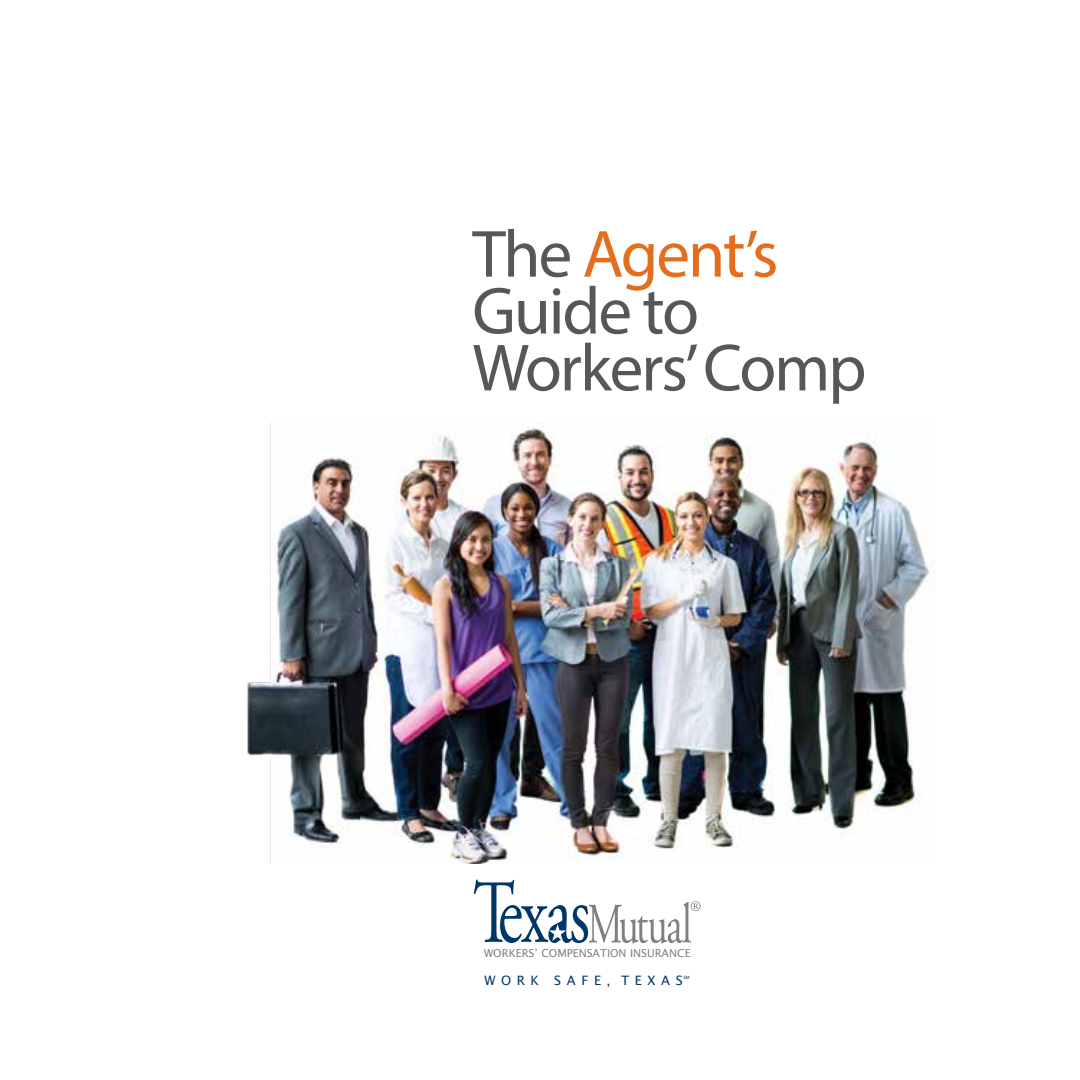
<style>
.page{position:relative;width:1080px;height:1080px;background:#fff}
.page>*{position:absolute;margin:0;border:0;box-sizing:border-box;transform-origin:0 0}
.t1{font:67.2px/56.8px "Myriad Pro";letter-spacing:-.03em;color:#55575a}
.t2{font:13px "Lucida Sans";letter-spacing:.43em;color:#003768}
.t3{font:10.8px "Lucida Sans";color:#7e8083}
.t4{font:4.4px "Lucida Sans";color:#003768}
.s1{color:#e36f1e}
</style>
<div class="page">
<img style="left:247px;top:422px;width:687px;height:442px">
<svg style="left:474px;top:879px;width:227px;height:65px"></svg>
<p class="t1" style="left:472px;top:225px;width:396px">The <span class="s1">Agent’s<br></span>Guide to<br>Workers’ Comp</p>
<p class="t3" style="left:484px;top:947px;width:208px">WORKERS’ COMPENSATION INSURANCE</p>
<p class="t2" style="left:484px;top:973px;width:200px">WORK SAFE, TEXAS</p>
<p class="t4" style="left:683px;top:975px;width:8px">SM</p>
</div>
